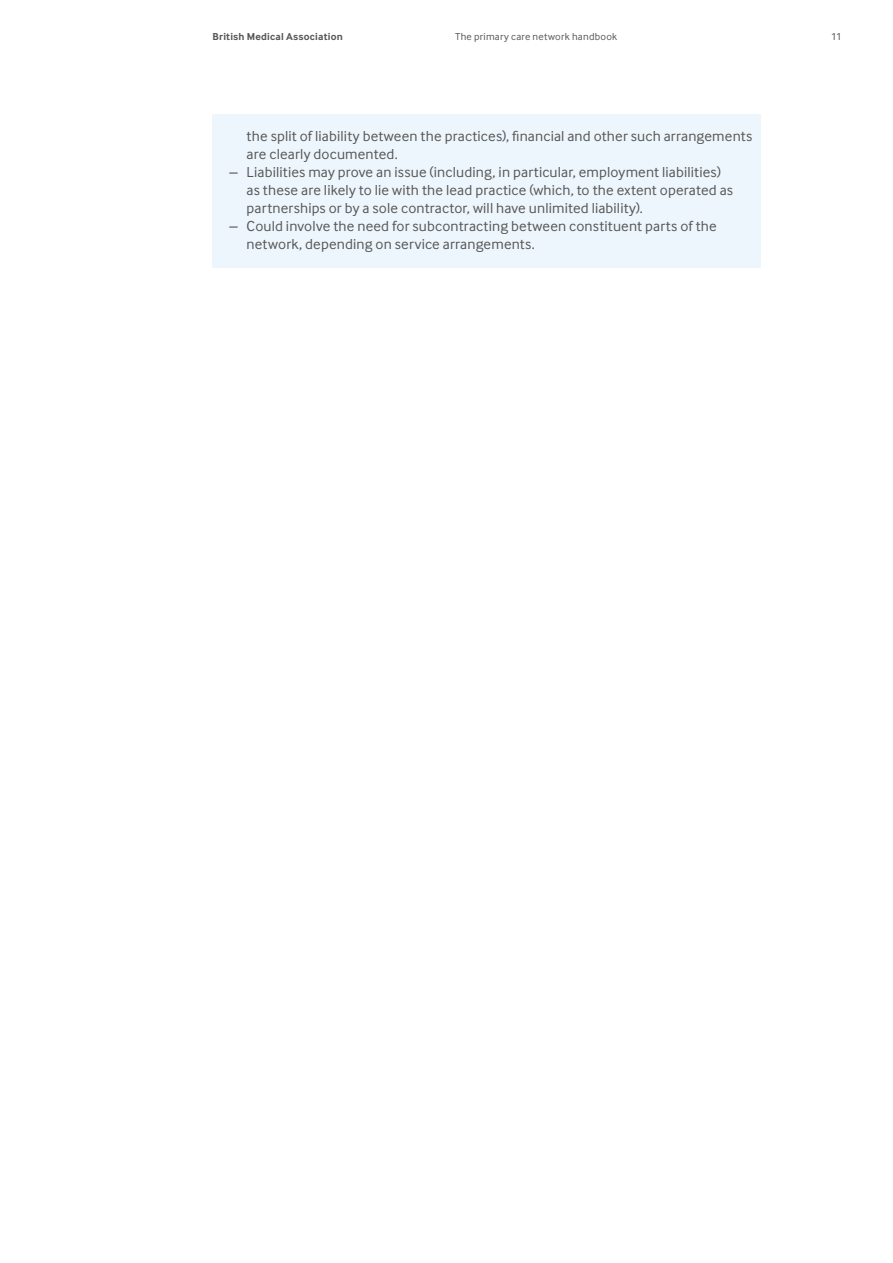
<style>
.page{position:relative;width:893px;height:1263px;background:#fff}
.page>*{position:absolute;margin:0;border:0;box-sizing:border-box;transform-origin:0 0}
.t1{font:15px/18px "Inter Face";letter-spacing:.01em;color:#575756}
.t2{font:10.5px "Inter Face";letter-spacing:.025em;color:#575756}
.t3{font:700 10.5px "Inter Face";letter-spacing:.02em;color:#575756}
</style>
<div class="page">
<div style="left:213px;top:114px;width:548px;height:153px;background:#eef6fd"></div>
<p class="t3" style="left:213px;top:30px;width:132px">British Medical Association</p>
<p class="t2" style="left:455px;top:31px;width:164px">The primary care network handbook</p>
<p class="t2" style="left:831px;top:31px;width:12px">11</p>
<p class="t1" style="left:247px;top:127px;width:507px">the split of liability between the practices), financial and other such arrangements are clearly documented.</p>
<p class="t1" style="left:247px;top:163px;width:488px;text-indent:-17px">– Liabilities may prove an issue (including, in particular, employment liabilities) as these are likely to lie with the lead practice (which, to the extent operated as partnerships or by a sole contractor, will have unlimited liability).</p>
<p class="t1" style="left:247px;top:217px;width:472px;text-indent:-17px">– Could involve the need for subcontracting between constituent parts of the network, depending on service arrangements.</p>
</div>
